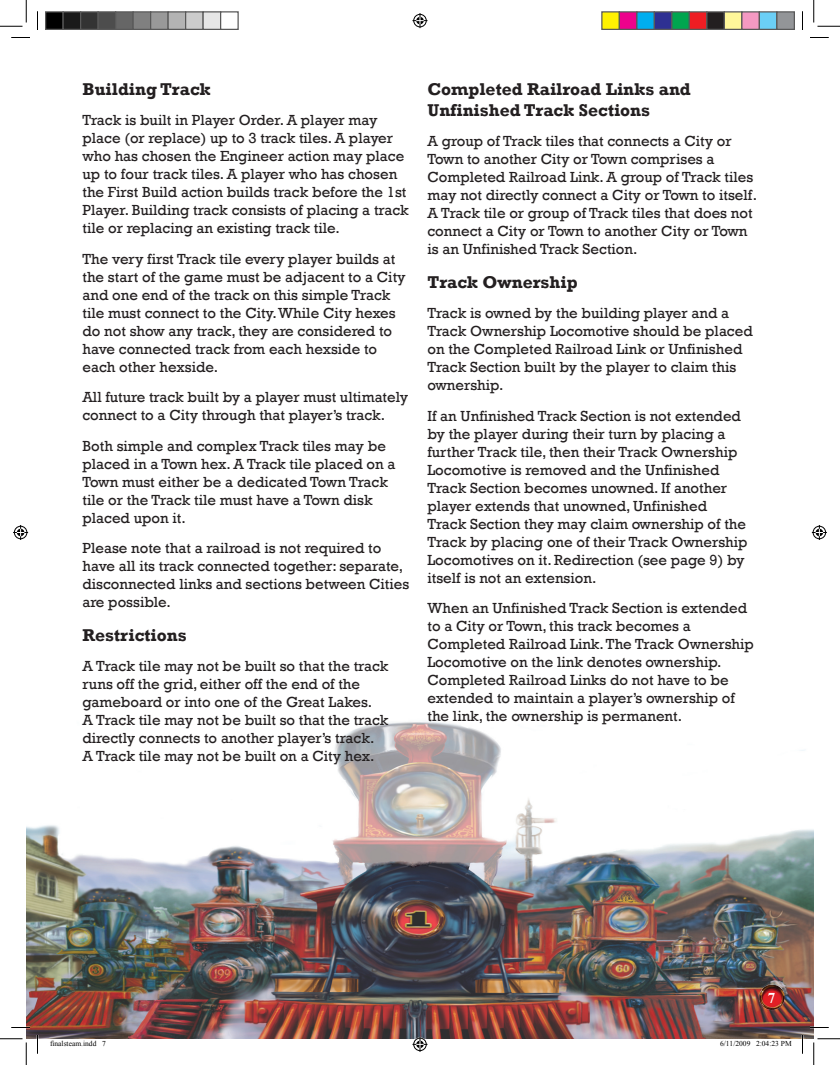
<style>
.page{position:relative;width:840px;height:1065px;background:#fff}
.page>*{position:absolute;margin:0;border:0;box-sizing:border-box;transform-origin:0 0}
.t1{font:700 17.5px/21px "Rockwell";color:#231f20}
.t2{font:15px/18px "Rockwell";color:#231f20}
.t3{font:700 15px "Times New Roman";color:#fff}
.t4{font:7.5px "Times New Roman";color:#000}
</style>
<div class="page">
<img style="left:26px;top:721px;width:788px;height:318px">
<img style="left:758px;top:982px;width:27px;height:29px">
<svg style="left:11px;top:37px;width:19px;height:1px"></svg>
<svg style="left:810px;top:37px;width:19px;height:1px"></svg>
<svg style="left:11px;top:1027px;width:19px;height:1px"></svg>
<svg style="left:810px;top:1027px;width:19px;height:1px"></svg>
<svg style="left:37px;top:11px;width:1px;height:19px"></svg>
<svg style="left:37px;top:1035px;width:1px;height:19px"></svg>
<svg style="left:802px;top:11px;width:1px;height:19px"></svg>
<svg style="left:802px;top:1035px;width:1px;height:19px"></svg>
<svg style="left:0;top:0;width:27px;height:27px"></svg>
<svg style="left:0;top:1039px;width:27px;height:26px"></svg>
<svg style="left:814px;top:0;width:26px;height:27px"></svg>
<svg style="left:814px;top:1039px;width:26px;height:26px"></svg>
<svg style="left:412px;top:13px;width:16px;height:15px"></svg>
<svg style="left:412px;top:1037px;width:16px;height:15px"></svg>
<svg style="left:13px;top:525px;width:15px;height:15px"></svg>
<svg style="left:812px;top:525px;width:15px;height:15px"></svg>
<div style="left:46px;top:12px;width:17px;height:17px;background:#000"></div>
<div style="left:45px;top:11px;width:19px;height:19px;border:1px solid #595959"></div>
<div style="left:63px;top:12px;width:18px;height:17px;background:#1a1a1a"></div>
<div style="left:62px;top:11px;width:19px;height:19px;border:1px solid #595959"></div>
<div style="left:81px;top:12px;width:17px;height:17px;background:#333"></div>
<div style="left:80px;top:11px;width:19px;height:19px;border:1px solid #595959"></div>
<div style="left:98px;top:12px;width:18px;height:17px;background:#4d4d4d"></div>
<div style="left:98px;top:11px;width:18px;height:19px;border:1px solid #595959"></div>
<div style="left:116px;top:12px;width:17px;height:17px;background:#666"></div>
<div style="left:115px;top:11px;width:19px;height:19px;border:1px solid #595959"></div>
<div style="left:133px;top:12px;width:18px;height:17px;background:#808080"></div>
<div style="left:132px;top:11px;width:19px;height:19px;border:1px solid #595959"></div>
<div style="left:151px;top:12px;width:17px;height:17px;background:#999"></div>
<div style="left:150px;top:11px;width:19px;height:19px;border:1px solid #595959"></div>
<div style="left:168px;top:12px;width:18px;height:17px;background:#b3b3b3"></div>
<div style="left:168px;top:11px;width:18px;height:19px;border:1px solid #595959"></div>
<div style="left:186px;top:12px;width:17px;height:17px;background:#ccc"></div>
<div style="left:185px;top:11px;width:19px;height:19px;border:1px solid #595959"></div>
<div style="left:203px;top:12px;width:18px;height:17px;background:#e6e6e6"></div>
<div style="left:202px;top:11px;width:19px;height:19px;border:1px solid #595959"></div>
<div style="left:220px;top:11px;width:19px;height:19px;border:1px solid #595959"></div>
<div style="left:602px;top:12px;width:17px;height:17px;background:#fff101"></div>
<div style="left:601px;top:11px;width:19px;height:19px;border:1px solid #595959"></div>
<div style="left:619px;top:12px;width:18px;height:17px;background:#ed028c"></div>
<div style="left:619px;top:11px;width:19px;height:19px;border:1px solid #595959"></div>
<div style="left:637px;top:12px;width:17px;height:17px;background:#00aeef"></div>
<div style="left:636px;top:11px;width:19px;height:19px;border:1px solid #595959"></div>
<div style="left:654px;top:12px;width:18px;height:17px;background:#2e3092"></div>
<div style="left:654px;top:11px;width:18px;height:19px;border:1px solid #595959"></div>
<div style="left:672px;top:12px;width:17px;height:17px;background:#00a54f"></div>
<div style="left:671px;top:11px;width:19px;height:19px;border:1px solid #595959"></div>
<div style="left:689px;top:12px;width:18px;height:17px;background:#ee1d23"></div>
<div style="left:689px;top:11px;width:19px;height:19px;border:1px solid #595959"></div>
<div style="left:707px;top:12px;width:17px;height:17px;background:#231f20"></div>
<div style="left:706px;top:11px;width:19px;height:19px;border:1px solid #595959"></div>
<div style="left:724px;top:12px;width:18px;height:17px;background:#fff79a"></div>
<div style="left:724px;top:11px;width:18px;height:19px;border:1px solid #595959"></div>
<div style="left:742px;top:12px;width:17px;height:17px;background:#f499c2"></div>
<div style="left:741px;top:11px;width:19px;height:19px;border:1px solid #595959"></div>
<div style="left:759px;top:12px;width:18px;height:17px;background:#6bcff6"></div>
<div style="left:759px;top:11px;width:19px;height:19px;border:1px solid #595959"></div>
<div style="left:777px;top:12px;width:17px;height:17px;background:#939598"></div>
<div style="left:776px;top:11px;width:19px;height:19px;border:1px solid #595959"></div>
<p class="t1" style="left:82px;top:78px;width:130px">Building Track</p>
<p class="t2" style="left:82px;top:111px;width:328px">Track is built in Player Order. A player may place (or replace) up to 3 track tiles. A player who has chosen the Engineer action may place up to four track tiles. A player who has chosen the First Build action builds track before the 1st Player. Building track consists of placing a track tile or replacing an existing track tile.</p>
<p class="t2" style="left:82px;top:250px;width:325px">The very first Track tile every player builds at the start of the game must be adjacent to a City and one end of the track on this simple Track tile must connect to the City. While City hexes do not show any track, they are considered to have connected track from each hexside to each other hexside.</p>
<p class="t2" style="left:82px;top:388px;width:327px">All future track built by a player must ultimately connect to a City through that player’s track.</p>
<p class="t2" style="left:82px;top:437px;width:314px">Both simple and complex Track tiles may be placed in a Town hex. A Track tile placed on a Town must either be a dedicated Town Track tile or the Track tile must have a Town disk placed upon it.</p>
<p class="t2" style="left:82px;top:539px;width:328px">Please note that a railroad is not required to have all its track connected together: separate, disconnected links and sections between Cities are possible.</p>
<p class="t1" style="left:82px;top:624px;width:106px">Restrictions</p>
<p class="t2" style="left:82px;top:657px;width:308px">A Track tile may not be built so that the track runs off the grid, either off the end of the gameboard or into one of the Great Lakes.<br>A Track tile may not be built so that the track directly connects to another player’s track.<br>A Track tile may not be built on a City hex.</p>
<p class="t1" style="left:428px;top:78px;width:265px">Completed Railroad Links and<br>Unfinished Track Sections</p>
<p class="t2" style="left:428px;top:132px;width:331px">A group of Track tiles that connects a City or Town to another City or Town comprises a Completed Railroad Link. A group of Track tiles may not directly connect a City or Town to itself.<br>A Track tile or group of Track tiles that does not connect a City or Town to another City or Town is an Unfinished Track Section.</p>
<p class="t1" style="left:428px;top:271px;width:152px">Track Ownership</p>
<p class="t2" style="left:428px;top:304px;width:327px">Track is owned by the building player and a Track Ownership Locomotive should be placed on the Completed Railroad Link or Unfinished Track Section built by the player to claim this ownership.</p>
<p class="t2" style="left:428px;top:407px;width:322px">If an Unfinished Track Section is not extended by the player during their turn by placing a further Track tile, then their Track Ownership Locomotive is removed and the Unfinished Track Section becomes unowned. If another player extends that unowned, Unfinished Track Section they may claim ownership of the Track by placing one of their Track Ownership Locomotives on it. Redirection (see page 9) by itself is not an extension.</p>
<p class="t2" style="left:428px;top:599px;width:328px">When an Unfinished Track Section is extended to a City or Town, this track becomes a Completed Railroad Link. The Track Ownership Locomotive on the link denotes ownership.<br>Completed Railroad Links do not have to be extended to maintain a player’s ownership of the link, the ownership is permanent.</p>
<p class="t3" style="left:768px;top:987px;width:9px">7</p>
<p class="t4" style="left:50px;top:1039px;width:57px">finalsteam.indd 7</p>
<p class="t4" style="left:720px;top:1039px;width:73px">6/11/2009 2:04:23 PM</p>
</div>
